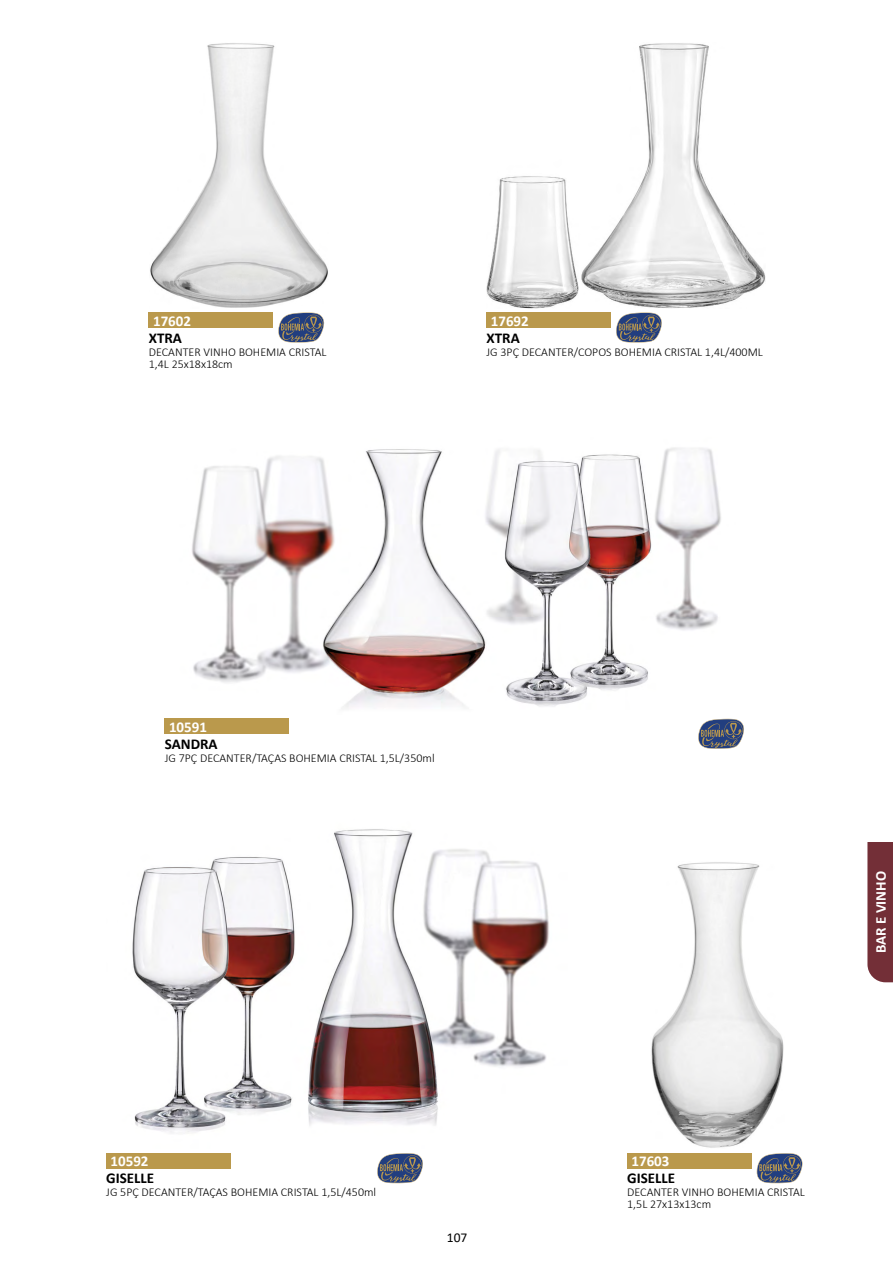
<style>
.page{position:relative;width:893px;height:1263px;background:#fff}
.page>*{position:absolute;margin:0;border:0;box-sizing:border-box;transform-origin:0 0}
.t1{font:700 15px "Calibri";color:#fff}
.t2{font:700 15px "Calibri";color:#000}
.t3{font:13.5px "Calibri";color:#000}
.t4{font:300 12px/12px "Calibri";color:#000}
</style>
<div class="page">
<div style="left:149px;top:313px;width:124px;height:15px;background:#ba994c"></div>
<svg style="left:278px;top:313px;width:46px;height:30px"></svg>
<img style="left:150px;top:43px;width:178px;height:265px">
<div style="left:487px;top:313px;width:124px;height:15px;background:#ba994c"></div>
<svg style="left:616px;top:313px;width:46px;height:30px"></svg>
<img style="left:487px;top:43px;width:278px;height:265px">
<div style="left:165px;top:719px;width:124px;height:15px;background:#ba994c"></div>
<svg style="left:698px;top:719px;width:46px;height:30px"></svg>
<img style="left:192px;top:447px;width:529px;height:261px">
<div style="left:106px;top:1153px;width:124px;height:15px;background:#ba994c"></div>
<svg style="left:377px;top:1153px;width:46px;height:30px"></svg>
<img style="left:132px;top:829px;width:417px;height:304px">
<div style="left:627px;top:1153px;width:124px;height:15px;background:#ba994c"></div>
<svg style="left:757px;top:1153px;width:45px;height:30px"></svg>
<img style="left:651px;top:862px;width:133px;height:286px">
<div style="left:867px;top:842px;width:26px;height:140px;background:#732f37"></div>
<p class="t1" style="left:153px;top:310px;width:40px">17602</p>
<p class="t2" style="left:149px;top:327px;width:35px">XTRA</p>
<p class="t4" style="left:149px;top:346px;width:179px">DECANTER VINHO BOHEMIA CRISTAL<br>1,4L 25x18x18cm</p>
<p class="t1" style="left:491px;top:310px;width:40px">17692</p>
<p class="t2" style="left:487px;top:327px;width:35px">XTRA</p>
<p class="t4" style="left:487px;top:346px;width:278px">JG 3PÇ DECANTER/COPOS BOHEMIA CRISTAL 1,4L/400ML</p>
<p class="t1" style="left:169px;top:716px;width:40px">10591</p>
<p class="t2" style="left:165px;top:733px;width:54px">SANDRA</p>
<p class="t4" style="left:165px;top:752px;width:271px">JG 7PÇ DECANTER/TAÇAS BOHEMIA CRISTAL 1,5L/350ml</p>
<p class="t1" style="left:111px;top:1151px;width:40px">10592</p>
<p class="t2" style="left:106px;top:1167px;width:49px">GISELLE</p>
<p class="t4" style="left:106px;top:1186px;width:271px">JG 5PÇ DECANTER/TAÇAS BOHEMIA CRISTAL 1,5L/450ml</p>
<p class="t3" style="left:447px;top:1228px;width:22px">107</p>
<p class="t1" style="left:870px;top:953px;width:84px;rotate:-90deg">BAR E VINHO</p>
<p class="t1" style="left:631px;top:1151px;width:40px">17603</p>
<p class="t2" style="left:627px;top:1167px;width:49px">GISELLE</p>
<p class="t4" style="left:627px;top:1186px;width:179px">DECANTER VINHO BOHEMIA CRISTAL<br>1,5L 27x13x13cm</p>
</div>
